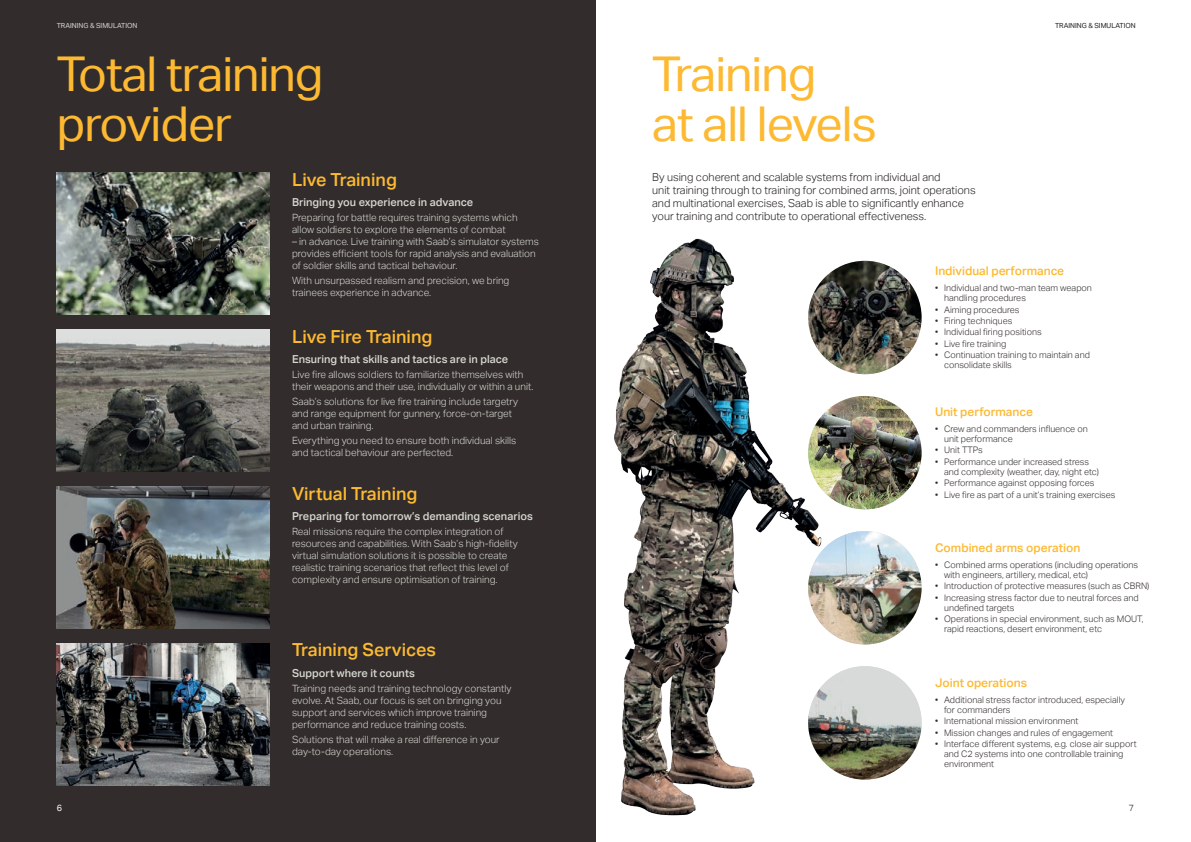
<style>
.page{position:relative;width:1191px;height:842px;background:#fff}
.page>*{position:absolute;margin:0;border:0;box-sizing:border-box;transform-origin:0 0}
.t1{font:48px/50px "Aktiv Grotesk";letter-spacing:-.02em;color:#fdb931}
.t2{font:500 18px "Aktiv Grotesk";color:#fdb931}
.t3{font:500 12px "Aktiv Grotesk";color:#fdb931}
.t4{font:300 11px/13px "Aktiv Grotesk";color:#231f20}
.t5{font:500 11px "Aktiv Grotesk";color:#d7d8d1}
.t6{font:300 10px/12px "Aktiv Grotesk";color:#d7d8d1}
.t7{font:300 9px/10px "Aktiv Grotesk";color:#322d2c}
.t8{font:300 9px "Aktiv Grotesk";color:#231f20}
.t9{font:9px "Aktiv Grotesk";color:#fff}
.t10{font:7px "Aktiv Grotesk";color:#d7d8d1}
.t11{font:7px "Aktiv Grotesk";color:#231f20}
</style>
<div class="page">
<img style="left:595px;top:173px;width:326px;height:669px">
<div style="left:0;top:0;width:595px;height:842px;background:#322d2c"></div>
<img style="left:57px;top:173px;width:212px;height:142px">
<img style="left:808px;top:261px;width:113px;height:113px;border-radius:57px">
<img style="left:808px;top:396px;width:113px;height:113px;border-radius:57px">
<img style="left:808px;top:531px;width:113px;height:113px;border-radius:57px">
<img style="left:808px;top:666px;width:113px;height:114px;border-radius:57px">
<img style="left:57px;top:643px;width:212px;height:142px">
<img style="left:57px;top:487px;width:212px;height:141px">
<img style="left:57px;top:330px;width:212px;height:141px">
<p class="t10" style="left:57px;top:21px;width:82px">TRAINING &amp; SIMULATION</p>
<p class="t11" style="left:1055px;top:21px;width:82px">TRAINING &amp; SIMULATION</p>
<h1 class="t1" style="left:57px;top:49px;width:268px">Total training provider</h1>
<h1 class="t1" style="left:652px;top:49px;width:226px">Training<br>at all levels</h1>
<h2 class="t2" style="left:292px;top:169px;width:106px">Live Training</h2>
<p class="t5" style="left:292px;top:196px;width:183px">Bringing you experience in advance</p>
<p class="t6" style="left:292px;top:212px;width:227px">Preparing for battle requires training systems which allow soldiers to explore the elements of combat</p>
<p class="t6" style="left:292px;top:236px;width:248px">– in advance. Live training with Saab’s simulator systems provides efficient tools for rapid analysis and evaluation of soldier skills and tactical behaviour.</p>
<p class="t6" style="left:292px;top:274px;width:219px">With unsurpassed realism and precision, we bring trainees experience in advance.</p>
<p class="t4" style="left:652px;top:170px;width:325px">By using coherent and scalable systems from individual and<br>unit training through to training for combined arms, joint operations and multinational exercises, Saab is able to significantly enhance your training and contribute to operational effectiveness.</p>
<p class="t3" style="left:935px;top:264px;width:131px">Individual performance</p>
<p class="t7" style="left:944px;top:283px;width:149px;text-indent:-9px">• Individual and two-man team weapon handling procedures</p>
<p class="t7" style="left:935px;top:304px;width:86px">• Aiming procedures</p>
<p class="t7" style="left:935px;top:316px;width:79px">• Firing techniques</p>
<p class="t7" style="left:935px;top:327px;width:108px">• Individual firing positions</p>
<p class="t7" style="left:935px;top:339px;width:73px">• Live fire training</p>
<p class="t7" style="left:944px;top:350px;width:147px;text-indent:-9px">• Continuation training to maintain and consolidate skills</p>
<p class="t3" style="left:935px;top:405px;width:99px">Unit performance</p>
<p class="t7" style="left:944px;top:424px;width:145px;text-indent:-9px">• Crew and commanders influence on unit performance</p>
<p class="t7" style="left:935px;top:445px;width:49px">• Unit TTPs</p>
<p class="t7" style="left:944px;top:457px;width:156px;text-indent:-9px">• Performance under increased stress and complexity (weather, day, night etc)</p>
<p class="t7" style="left:935px;top:478px;width:161px">• Performance against opposing forces</p>
<p class="t7" style="left:935px;top:489px;width:182px">• Live fire as part of a unit’s training exercises</p>
<h2 class="t2" style="left:292px;top:326px;width:142px">Live Fire Training</h2>
<p class="t5" style="left:292px;top:353px;width:218px">Ensuring that skills and tactics are in place</p>
<p class="t6" style="left:292px;top:369px;width:243px">Live fire allows soldiers to familiarize themselves with their weapons and their use, individually or within a unit.</p>
<p class="t6" style="left:292px;top:395px;width:228px">Saab’s solutions for live fire training include targetry and range equipment for gunnery, force-on-target and urban training.</p>
<p class="t6" style="left:292px;top:434px;width:226px">Everything you need to ensure both individual skills and tactical behaviour are perfected.</p>
<h2 class="t2" style="left:292px;top:483px;width:127px">Virtual Training</h2>
<p class="t5" style="left:292px;top:510px;width:242px">Preparing for tomorrow’s demanding scenarios</p>
<p class="t6" style="left:292px;top:525px;width:227px">Real missions require the complex integration of resources and capabilities. With Saab’s high-fidelity virtual simulation solutions it is possible to create realistic training scenarios that reflect this level of complexity and ensure optimisation of training.</p>
<p class="t3" style="left:935px;top:541px;width:147px">Combined arms operation</p>
<p class="t7" style="left:944px;top:560px;width:196px;text-indent:-9px">• Combined arms operations (including operations with engineers, artillery, medical, etc)</p>
<p class="t7" style="left:935px;top:581px;width:216px">• Introduction of protective measures (such as CBRN)</p>
<p class="t7" style="left:944px;top:592px;width:196px;text-indent:-9px">• Increasing stress factor due to neutral forces and undefined targets</p>
<p class="t7" style="left:944px;top:614px;width:201px;text-indent:-9px">• Operations in special environment, such as MOUT, rapid reactions, desert environment, etc</p>
<p class="t9" style="left:57px;top:803px;width:7px">6</p>
<h2 class="t2" style="left:292px;top:640px;width:145px">Training Services</h2>
<p class="t5" style="left:292px;top:667px;width:124px">Support where it counts</p>
<p class="t6" style="left:292px;top:682px;width:221px">Training needs and training technology constantly evolve. At Saab, our focus is set on bringing you support and services which improve training performance and reduce training costs.</p>
<p class="t6" style="left:292px;top:733px;width:209px">Solutions that will make a real difference in your day-to-day operations.</p>
<p class="t3" style="left:935px;top:676px;width:94px">Joint operations</p>
<p class="t7" style="left:944px;top:695px;width:182px;text-indent:-9px">• Additional stress factor introduced, especially for commanders</p>
<p class="t7" style="left:935px;top:716px;width:145px">• International mission environment</p>
<p class="t7" style="left:935px;top:728px;width:179px">• Mission changes and rules of engagement</p>
<p class="t7" style="left:944px;top:739px;width:194px;text-indent:-9px">• Interface different systems, e.g. close air support and C2 systems into one controllable training environment</p>
<p class="t8" style="left:1129px;top:803px;width:7px">7</p>
</div>
